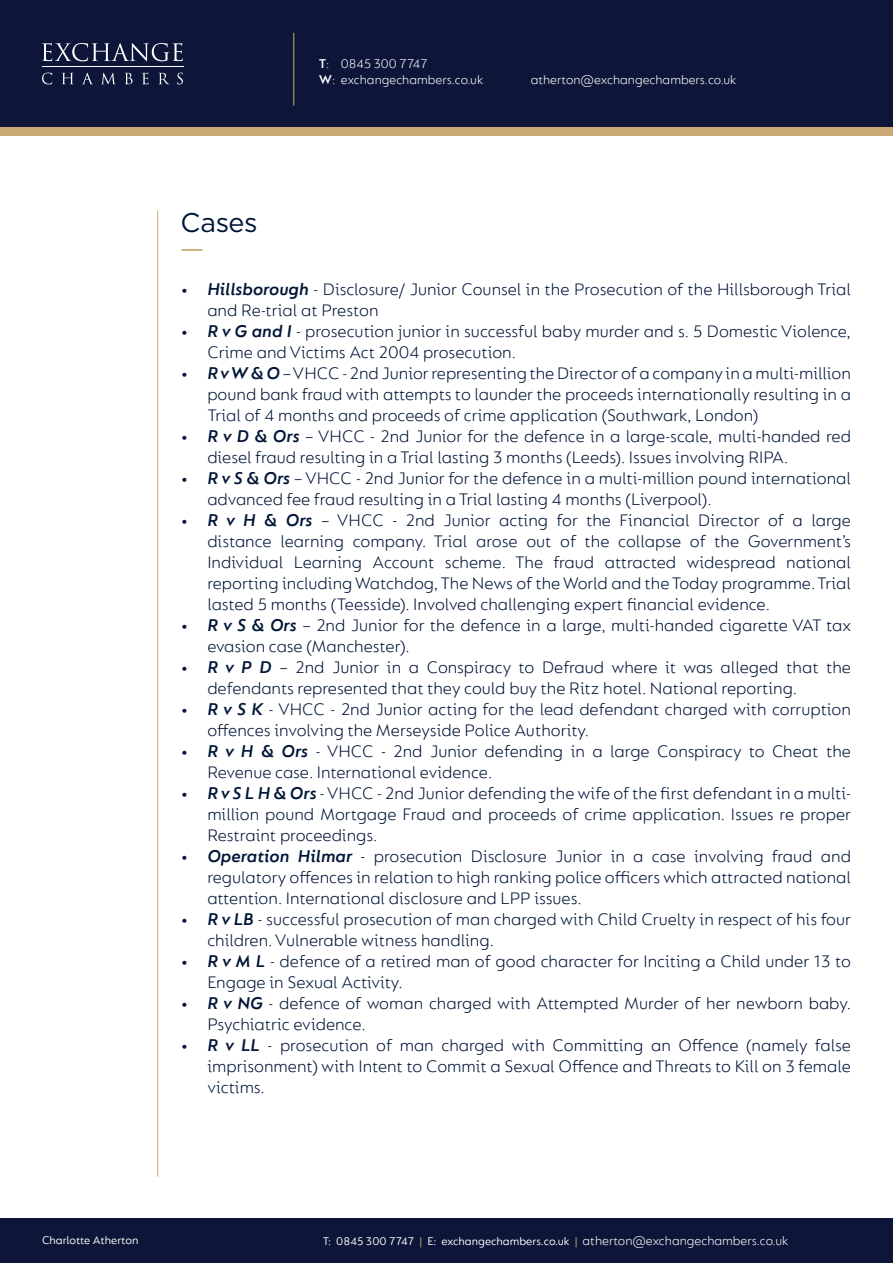
<style>
.page{position:relative;width:893px;height:1263px;background:#fff}
.page>*{position:absolute;margin:0;border:0;box-sizing:border-box;transform-origin:0 0}
.t1{font:27px "Gotham";letter-spacing:-.015em;color:#001537}
.t2{font:300 18px/21px "FS Lucas";color:#001537}
.t3{font:300 13.5px/16.2px "FS Lucas";color:#fff}
.t4{font:12px "FS Lucas";color:#fff}
.s1{font-weight:600}
.s2{font-weight:600;font-style:italic}
.s3{color:#cbaa76}
</style>
<div class="page">
<div style="left:0;top:64px;width:893px;height:72px;background:#cbaa76"></div>
<div style="left:0;top:0;width:893px;height:127px;background:#0d1638"></div>
<div style="left:0;top:1219px;width:893px;height:44px;background:#0d1638"></div>
<hr style="left:42px;top:67px;width:142px;height:1px;background:#fff">
<svg style="left:42px;top:43px;width:141px;height:18px"></svg>
<svg style="left:42px;top:73px;width:10px;height:11px"></svg>
<svg style="left:62px;top:73px;width:11px;height:11px"></svg>
<svg style="left:82px;top:73px;width:11px;height:11px"></svg>
<svg style="left:102px;top:73px;width:13px;height:11px"></svg>
<svg style="left:125px;top:73px;width:8px;height:11px"></svg>
<svg style="left:142px;top:73px;width:7px;height:11px"></svg>
<svg style="left:159px;top:73px;width:10px;height:11px"></svg>
<svg style="left:177px;top:73px;width:6px;height:11px"></svg>
<hr style="left:293px;top:33px;width:1px;height:73px;background:#cbaa76">
<hr style="left:157px;top:211px;width:1px;height:966px;background:#cbaa76">
<hr style="left:181px;top:249px;width:21px;height:2px;background:#cbaa76">
<p class="t1" style="left:180px;top:205px;width:79px">Cases</p>
<p class="t3" style="left:319px;top:55px;width:166px"><span class="s1">T</span>: 0845 300 7747<br><span class="s1">W</span>: exchangechambers.co.uk</p>
<p class="t3" style="left:531px;top:71px;width:207px">atherton@exchangechambers.co.uk</p>
<p class="t2" style="left:207px;top:278px;width:645px;text-indent:-27px"><span class="s2">• Hillsborough</span> - Disclosure/ Junior Counsel in the Prosecution of the Hillsborough Trial and Re-trial at Preston</p>
<p class="t2" style="left:207px;top:320px;width:645px;text-indent:-27px"><span class="s2">• R v G and I</span> - prosecution junior in successful baby murder and s. 5 Domestic Violence,<br>Crime and Victims Act 2004 prosecution.</p>
<p class="t2" style="left:207px;top:362px;width:645px;text-align:justify;text-indent:-27px"><span class="s2">• R v W &amp; O</span> – VHCC - 2nd Junior representing the Director of a company in a multi-million pound bank fraud with attempts to launder the proceeds internationally resulting in a Trial of 4 months and proceeds of crime application (Southwark, London)</p>
<p class="t2" style="left:207px;top:425px;width:645px;text-indent:-27px"><span class="s2">• R v D &amp; Ors</span> – VHCC - 2nd Junior for the defence in a large-scale, multi-handed red diesel fraud resulting in a Trial lasting 3 months (Leeds). Issues involving RIPA.</p>
<p class="t2" style="left:207px;top:467px;width:645px;text-indent:-27px"><span class="s2">• R v S &amp; Ors</span> – VHCC - 2nd Junior for the defence in a multi-million pound international advanced fee fraud resulting in a Trial lasting 4 months (Liverpool).</p>
<p class="t2" style="left:207px;top:509px;width:645px;text-align:justify;text-indent:-27px"><span class="s2">• R v H &amp; Ors</span> – VHCC - 2nd Junior acting for the Financial Director of a large distance learning company. Trial arose out of the collapse of the Government’s Individual Learning Account scheme. The fraud attracted widespread national reporting including Watchdog, The News of the World and the Today programme. Trial lasted 5 months (Teesside). Involved challenging expert financial evidence.</p>
<p class="t2" style="left:207px;top:614px;width:645px;text-indent:-27px"><span class="s2">• R v S &amp; Ors</span> – 2nd Junior for the defence in a large, multi-handed cigarette VAT tax evasion case (Manchester).</p>
<p class="t2" style="left:207px;top:656px;width:645px;text-indent:-27px"><span class="s2">• R v P D</span> – 2nd Junior in a Conspiracy to Defraud where it was alleged that the defendants represented that they could buy the Ritz hotel. National reporting.</p>
<p class="t2" style="left:207px;top:698px;width:645px;text-indent:-27px"><span class="s2">• R v S K</span> - VHCC - 2nd Junior acting for the lead defendant charged with corruption offences involving the Merseyside Police Authority.</p>
<p class="t2" style="left:207px;top:740px;width:645px;text-indent:-27px"><span class="s2">• R v H &amp; Ors</span> - VHCC - 2nd Junior defending in a large Conspiracy to Cheat the<br>Revenue case. International evidence.</p>
<p class="t2" style="left:207px;top:782px;width:645px;text-align:justify;text-indent:-27px"><span class="s2">• R v S L H &amp; Ors</span> - VHCC - 2nd Junior defending the wife of the first defendant in a multi&shy;million pound Mortgage Fraud and proceeds of crime application. Issues re proper Restraint proceedings.</p>
<p class="t2" style="left:207px;top:845px;width:645px;text-align:justify;text-indent:-27px"><span class="s2">• Operation Hilmar</span> - prosecution Disclosure Junior in a case involving fraud and regulatory offences in relation to high ranking police officers which attracted national attention. International disclosure and LPP issues.</p>
<p class="t2" style="left:207px;top:908px;width:645px;text-indent:-27px"><span class="s2">• R v LB</span> - successful prosecution of man charged with Child Cruelty in respect of his four children. Vulnerable witness handling.</p>
<p class="t2" style="left:207px;top:950px;width:645px;text-indent:-27px"><span class="s2">• R v M L</span> - defence of a retired man of good character for Inciting a Child under 13 to<br>Engage in Sexual Activity.</p>
<p class="t2" style="left:207px;top:992px;width:645px;text-indent:-27px"><span class="s2">• R v NG</span> - defence of woman charged with Attempted Murder of her newborn baby.<br>Psychiatric evidence.</p>
<p class="t2" style="left:207px;top:1034px;width:645px;text-align:justify;text-indent:-27px"><span class="s2">• R v LL</span> - prosecution of man charged with Committing an Offence (namely false imprisonment) with Intent to Commit a Sexual Offence and Threats to Kill on 3 female victims.</p>
<p class="t4" style="left:42px;top:1233px;width:98px">Charlotte Atherton</p>
<p class="t4" style="left:323px;top:1235px;width:256px">T: 0845 300 7747 <span class="s3">|</span> E: exchangechambers.co.uk <span class="s3">|</span></p>
<p class="t3" style="left:583px;top:1233px;width:207px">atherton@exchangechambers.co.uk</p>
</div>
